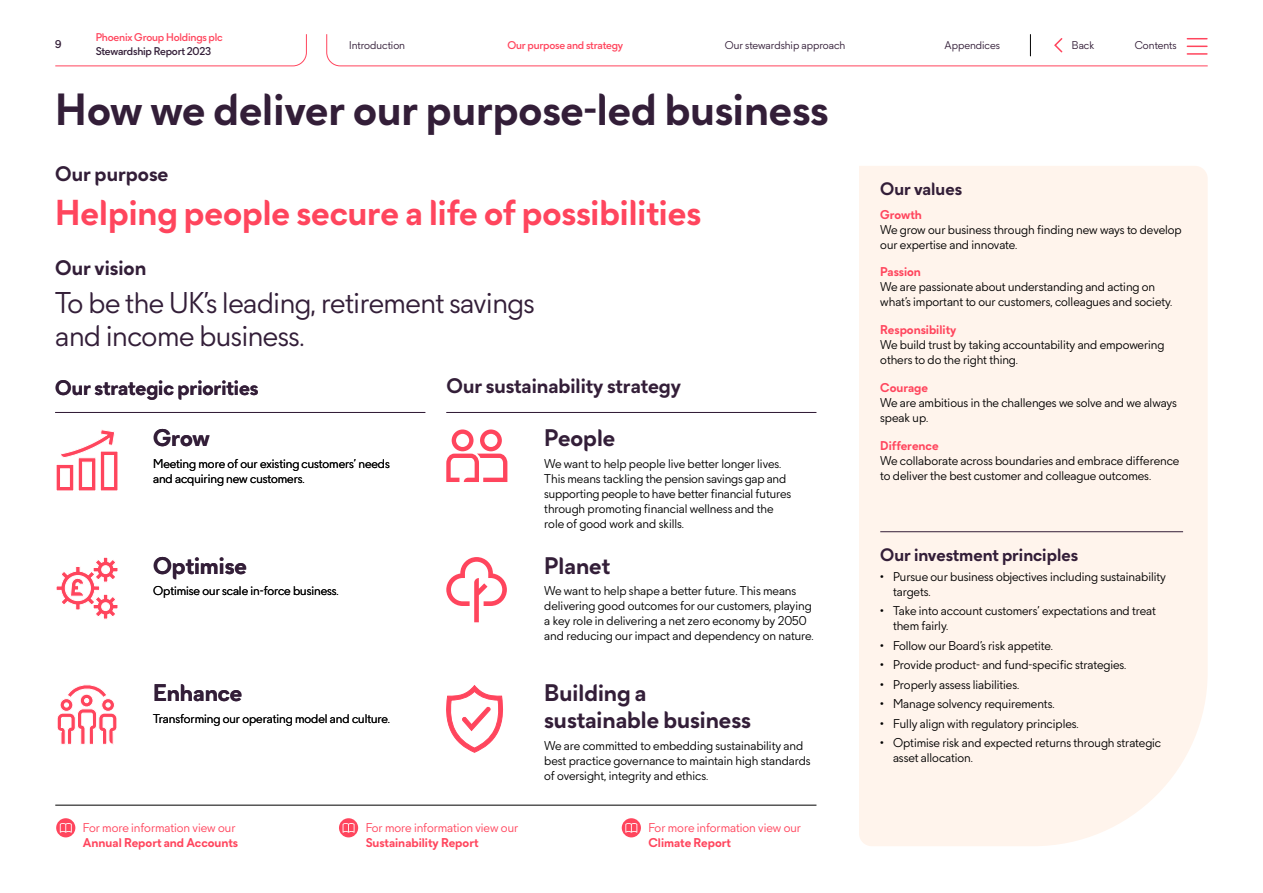
<style>
.page{position:relative;width:1263px;height:893px;background:#fff}
.page>*{position:absolute;margin:0;border:0;box-sizing:border-box;transform-origin:0 0}
.PageHeadline1{font:700 45px "Phoenix Sans";color:#331e38}
.PageHeadline2Ember{font:700 36px "Phoenix Sans";color:#ff455d}
.IntroParagraphLevel2Aubergine{font:30px/33px "Phoenix Sans";letter-spacing:-.01em;color:#331e38}
.PulloutHeader3{font:700 24px/27px "Phoenix Sans";color:#331e38}
.PulloutHeader4{font:700 21px "Phoenix Sans";color:#331e38}
.PulloutHeader5{font:700 18px "Phoenix Sans";color:#331e38}
.BodyText{font:12.75px/15px "Phoenix Sans";color:#000}
.BodyTextBulletL1{font:12.75px/15px "Phoenix Sans";color:#000}
.PageDriverIcon{font:12.75px/15px "Phoenix Sans";color:#ff455d}
.SubheadLevel1{font:700 12.75px "Phoenix Sans";color:#ff455d}
.t1{font:11.25px "Phoenix Sans";color:#331e38}
.t2{font:500 11.25px "Phoenix Sans";letter-spacing:-.015em;color:#ff455d}
.t3{font:500 11.25px "Phoenix Sans";letter-spacing:-.015em;color:#331e38}
.s1{font-weight:700}
</style>
<div class="page">
<div style="left:859px;top:166px;width:349px;height:680px;background:#fff4ec"></div>
<hr style="left:880px;top:531px;width:303px;height:1px;background:#331e38">
<hr style="left:55px;top:805px;width:761px;height:1px;background:#000">
<svg style="left:446px;top:429px;width:61px;height:53px"></svg>
<svg style="left:446px;top:685px;width:57px;height:68px"></svg>
<svg style="left:446px;top:557px;width:61px;height:65px"></svg>
<svg style="left:56px;top:557px;width:62px;height:62px"></svg>
<svg style="left:57px;top:684px;width:60px;height:61px"></svg>
<svg style="left:56px;top:429px;width:62px;height:62px"></svg>
<svg style="left:56px;top:818px;width:19px;height:19px"></svg>
<svg style="left:60px;top:823px;width:12px;height:10px"></svg>
<hr style="left:55px;top:412px;width:370px;height:1px;background:#331e38">
<hr style="left:446px;top:412px;width:370px;height:1px;background:#331e38">
<svg style="left:339px;top:818px;width:19px;height:19px"></svg>
<svg style="left:343px;top:823px;width:11px;height:10px"></svg>
<svg style="left:622px;top:818px;width:19px;height:19px"></svg>
<svg style="left:625px;top:823px;width:12px;height:10px"></svg>
<svg style="left:55px;top:34px;width:252px;height:32px"></svg>
<svg style="left:326px;top:34px;width:882px;height:32px"></svg>
<p class="t2" style="left:96px;top:30px;width:129px">Phoenix Group Holdings plc</p>
<p class="t3" style="left:96px;top:44px;width:117px">Stewardship Report 2023</p>
<p class="t3" style="left:55px;top:37px;width:8px">9</p>
<p class="t1" style="left:1135px;top:38px;width:44px">Contents</p>
<p class="t1" style="left:349px;top:38px;width:57px">Introduction</p>
<p class="t2" style="left:507px;top:38px;width:117px">Our purpose and strategy</p>
<p class="t1" style="left:725px;top:38px;width:122px">Our stewardship approach</p>
<p class="t1" style="left:944px;top:38px;width:57px">Appendices</p>
<p class="t1" style="left:1072px;top:38px;width:24px">Back</p>
<h2 class="PageHeadline1" style="left:55px;top:81px;width:774px">How we deliver our purpose-led business</h2>
<h1 class="PulloutHeader4" style="left:55px;top:160px;width:115px">Our purpose</h1>
<h3 class="PageHeadline2Ember" style="left:55px;top:190px;width:647px">Helping people secure a life of possibilities</h3>
<h1 class="PulloutHeader4" style="left:55px;top:254px;width:92px">Our vision</h1>
<h2 class="IntroParagraphLevel2Aubergine" style="left:55px;top:285px;width:481px">To be the UK’s leading, retirement savings and income business.</h2>
<h1 class="PulloutHeader4" style="left:55px;top:375px;width:205px">Our strategic priorities</h1>
<h1 class="PulloutHeader4" style="left:446px;top:373px;width:236px">Our sustainability strategy</h1>
<h1 class="PulloutHeader3" style="left:153px;top:424px;width:58px">Grow</h1>
<p class="BodyText" style="left:153px;top:455px;width:238px">Meeting more of our existing customers’ needs and acquiring new customers.</p>
<h1 class="PulloutHeader3" style="left:153px;top:552px;width:95px">Optimise</h1>
<p class="BodyText" style="left:153px;top:583px;width:187px">Optimise our scale in-force business.</p>
<h1 class="PulloutHeader3" style="left:544px;top:424px;width:73px">People</h1>
<p class="BodyText" style="left:544px;top:455px;width:248px">We want to help people live better longer lives.<br>This means tackling the pension savings gap and supporting people to have better financial futures through promoting financial wellness and the role of good work and skills.</p>
<h1 class="PulloutHeader3" style="left:544px;top:552px;width:67px">Planet</h1>
<p class="BodyText" style="left:544px;top:583px;width:271px">We want to help shape a better future. This means delivering good outcomes for our customers, playing a key role in delivering a net zero economy by 2050 and reducing our impact and dependency on nature.</p>
<h1 class="PulloutHeader3" style="left:153px;top:679px;width:91px">Enhance</h1>
<p class="BodyText" style="left:153px;top:710px;width:239px">Transforming our operating model and culture.</p>
<h1 class="PulloutHeader3" style="left:544px;top:679px;width:208px">Building a sustainable business</h1>
<p class="BodyText" style="left:544px;top:737px;width:268px">We are committed to embedding sustainability and best practice governance to maintain high standards of oversight, integrity and ethics.</p>
<p class="PageDriverIcon" style="left:83px;top:819px;width:157px">For more information view our<br><span class="s1">Annual Report and Accounts</span></p>
<p class="PageDriverIcon" style="left:366px;top:819px;width:154px">For more information view our<br><span class="s1">Sustainability Report</span></p>
<p class="PageDriverIcon" style="left:648px;top:819px;width:154px">For more information view our<br><span class="s1">Climate Report</span></p>
<p class="PulloutHeader5" style="left:880px;top:178px;width:83px">Our values</p>
<h3 class="SubheadLevel1" style="left:880px;top:206px;width:43px">Growth</h3>
<p class="BodyText" style="left:880px;top:221px;width:303px">We grow our business through finding new ways to develop our expertise and innovate.</p>
<h3 class="SubheadLevel1" style="left:880px;top:264px;width:42px">Passion</h3>
<p class="BodyText" style="left:880px;top:279px;width:294px">We are passionate about understanding and acting on what’s important to our customers, colleagues and society.</p>
<h3 class="SubheadLevel1" style="left:880px;top:322px;width:78px">Responsibility</h3>
<p class="BodyText" style="left:880px;top:337px;width:286px">We build trust by taking accountability and empowering others to do the right thing.</p>
<h3 class="SubheadLevel1" style="left:880px;top:379px;width:49px">Courage</h3>
<p class="BodyText" style="left:880px;top:395px;width:298px">We are ambitious in the challenges we solve and we always speak up.</p>
<h3 class="SubheadLevel1" style="left:880px;top:437px;width:60px">Difference</h3>
<p class="BodyText" style="left:880px;top:452px;width:300px">We collaborate across boundaries and embrace difference to deliver the best customer and colleague outcomes.</p>
<p class="PulloutHeader5" style="left:880px;top:544px;width:199px">Our investment principles</p>
<p class="BodyTextBulletL1" style="left:893px;top:568px;width:274px;text-indent:-13px">• Pursue our business objectives including sustainability targets.</p>
<p class="BodyTextBulletL1" style="left:893px;top:603px;width:264px;text-indent:-13px">• Take into account customers’ expectations and treat them fairly.</p>
<p class="BodyTextBulletL1" style="left:880px;top:637px;width:174px">• Follow our Board’s risk appetite.</p>
<p class="BodyTextBulletL1" style="left:880px;top:657px;width:248px">• Provide product- and fund-specific strategies.</p>
<p class="BodyTextBulletL1" style="left:880px;top:676px;width:140px">• Properly assess liabilities.</p>
<p class="BodyTextBulletL1" style="left:880px;top:696px;width:176px">• Manage solvency requirements.</p>
<p class="BodyTextBulletL1" style="left:880px;top:715px;width:200px">• Fully align with regulatory principles.</p>
<p class="BodyTextBulletL1" style="left:893px;top:735px;width:270px;text-indent:-13px">• Optimise risk and expected returns through strategic asset allocation.</p>
</div>
